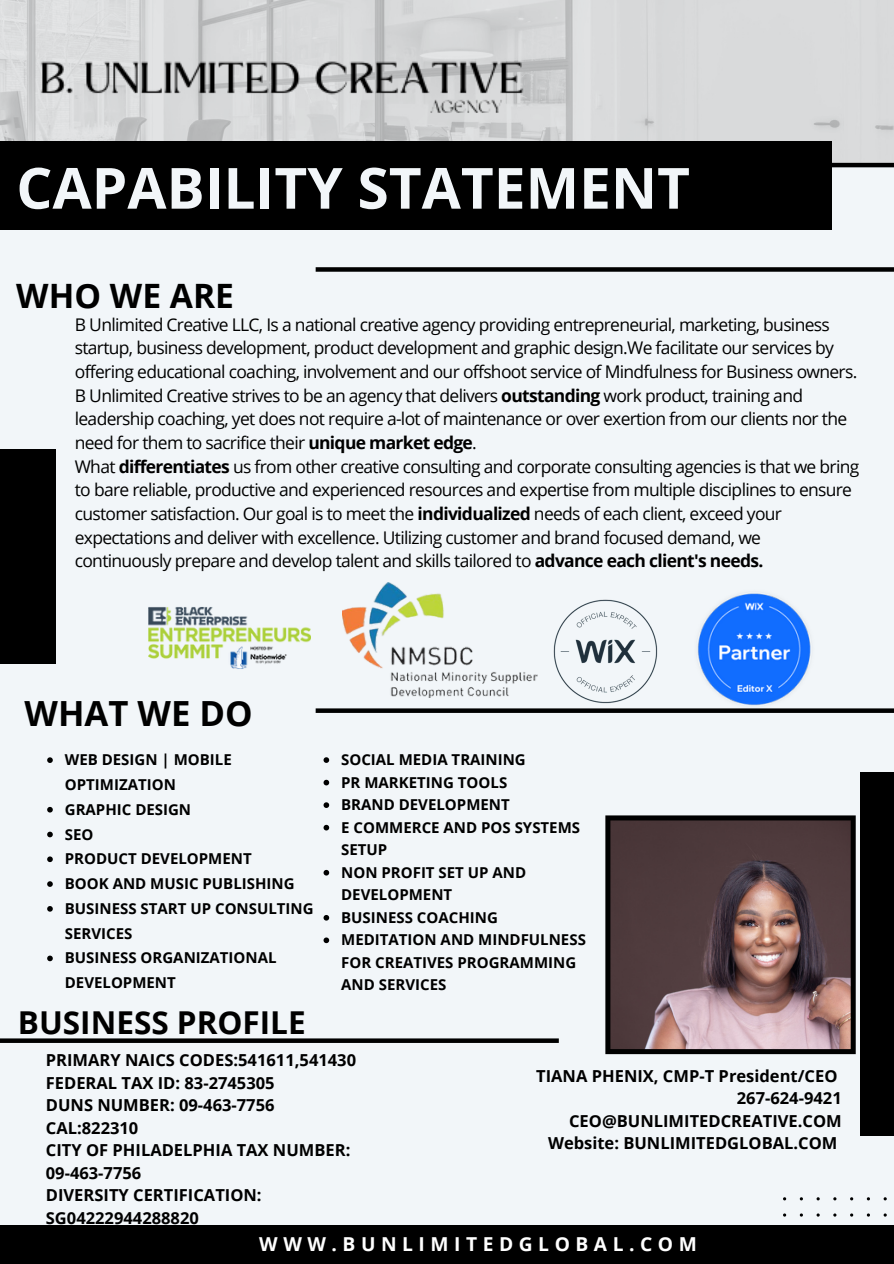
<style>
.page{position:relative;width:894px;height:1264px;background:#fff}
.page>*{position:absolute;margin:0;border:0;box-sizing:border-box;transform-origin:0 0}
.t1{font:700 56.7px "Open Sans";color:#f2f6f9}
.t2{font:700 34.65px "Open Sans";color:#000}
.t3{font:700 33.6px "Open Sans";color:#000}
.t4{font:700 31.5px "Open Sans";color:#000}
.t5{font:700 19.2px "Open Sans";letter-spacing:.29em;color:#fff}
.t6{font:17.4px/23.7px "Open Sans";letter-spacing:-.04em;color:#000}
.t7{font:700 16.5px/22.5px "Open Sans";color:#000;text-align:right}
.t8{font:700 15px/22.5px "Open Sans";color:#000}
.s1{font-weight:700}
</style>
<div class="page">
<div style="left:0;top:0;width:893px;height:1263px;background:#f2f6f9"></div>
<svg style="left:783px;top:1197px;width:104px;height:20px"></svg>
<img style="left:0;top:0;width:893px;height:163px">
<div style="left:0;top:449px;width:55px;height:214px;background:#000"></div>
<div style="left:0;top:1224px;width:893px;height:39px;background:#000"></div>
<div style="left:315px;top:267px;width:578px;height:5px;background:#000"></div>
<img style="left:16px;top:41px;width:532px;height:88px">
<hr style="left:39px;top:163px;width:854px;height:4px;background:#000">
<div style="left:0;top:141px;width:831px;height:89px;background:#000"></div>
<div style="left:315px;top:708px;width:578px;height:5px;background:#000"></div>
<svg style="left:605px;top:815px;width:250px;height:239px;fill:#4f3c3e"></svg>
<div style="left:859px;top:771px;width:34px;height:364px;background:#000"></div>
<svg style="left:0;top:1038px;width:558px;height:4px;fill:#000"></svg>
<img style="left:342px;top:582px;width:195px;height:115px">
<img style="left:553px;top:599px;width:105px;height:105px">
<img style="left:697px;top:593px;width:114px;height:113px">
<img style="left:148px;top:607px;width:162px;height:62px">
<svg style="left:47px;top:757px;width:6px;height:6px"></svg>
<svg style="left:47px;top:807px;width:6px;height:5px"></svg>
<svg style="left:47px;top:831px;width:6px;height:6px"></svg>
<svg style="left:47px;top:856px;width:6px;height:6px"></svg>
<svg style="left:47px;top:881px;width:6px;height:5px"></svg>
<svg style="left:47px;top:906px;width:6px;height:5px"></svg>
<svg style="left:47px;top:955px;width:6px;height:6px"></svg>
<svg style="left:323px;top:757px;width:6px;height:6px"></svg>
<svg style="left:323px;top:779px;width:6px;height:6px"></svg>
<svg style="left:323px;top:802px;width:6px;height:6px"></svg>
<svg style="left:323px;top:824px;width:6px;height:6px"></svg>
<svg style="left:323px;top:869px;width:6px;height:6px"></svg>
<svg style="left:323px;top:915px;width:6px;height:5px"></svg>
<svg style="left:323px;top:937px;width:6px;height:6px"></svg>
<h1 class="t1" style="left:16px;top:148px;width:675px">CAPABILITY STATEMENT</h1>
<h3 class="t3" style="left:16px;top:272px;width:219px">WHO WE ARE</h3>
<p class="t6" style="left:75px;top:312px;width:785px">B Unlimited Creative LLC, Is a national creative agency providing entrepreneurial, marketing, business startup, business development, product development and graphic design.We facilitate our services by offering educational coaching, involvement and our offshoot service of Mindfulness for Business owners.<br>B Unlimited Creative strives to be an agency that delivers <span class="s1">outstanding</span> work product, training and leadership coaching, yet does not require a-lot of maintenance or over exertion from our clients nor the need for them to sacrifice their <span class="s1">unique market edge</span>.<br>What <span class="s1">differentiates</span> us from other creative consulting and corporate consulting agencies is that we bring to bare reliable, productive and experienced resources and expertise from multiple disciplines to ensure customer satisfaction. Our goal is to meet the <span class="s1">individualized</span> needs of each client, exceed your expectations and deliver with excellence. Utilizing customer and brand focused demand, we continuously prepare and develop talent and skills tailored to <span class="s1">advance each client's needs.</span></p>
<h2 class="t2" style="left:25px;top:689px;width:230px">WHAT WE DO</h2>
<p class="t8" style="left:65px;top:747px;width:250px;line-height:24.8px">WEB DESIGN | MOBILE<br>OPTIMIZATION<br>GRAPHIC DESIGN<br>SEO<br>PRODUCT DEVELOPMENT<br>BOOK AND MUSIC PUBLISHING<br>BUSINESS START UP CONSULTING<br>SERVICES<br>BUSINESS ORGANIZATIONAL<br>DEVELOPMENT</p>
<h3 class="t4" style="left:18px;top:1000px;width:289px">BUSINESS PROFILE</h3>
<p class="t8" style="left:341px;top:748px;width:246px">SOCIAL MEDIA TRAINING<br>PR MARKETING TOOLS<br>BRAND DEVELOPMENT<br>E COMMERCE AND POS SYSTEMS<br>SETUP<br>NON PROFIT SET UP AND<br>DEVELOPMENT<br>BUSINESS COACHING<br>MEDITATION AND MINDFULNESS<br>FOR CREATIVES PROGRAMMING<br>AND SERVICES</p>
<p class="t7" style="left:46px;top:1048px;width:312px;text-align:left">PRIMARY NAICS CODES:541611,541430<br>FEDERAL TAX ID: 83-2745305<br>DUNS NUMBER: 09-463-7756<br>CAL:822310<br>CITY OF PHILADELPHIA TAX NUMBER:<br>09-463-7756<br>DIVERSITY CERTIFICATION:<br>SG04222944288820</p>
<p class="t5" style="left:259px;top:1230px;width:439px">WWW.BUNLIMITEDGLOBAL.COM</p>
<p class="t7" style="left:536px;top:1064px;width:307px">TIANA PHENIX, CMP-T President/CEO<br>267-624-9421<br>CEO@BUNLIMITEDCREATIVE.COM<br>Website: BUNLIMITEDGLOBAL.COM</p>
</div>
